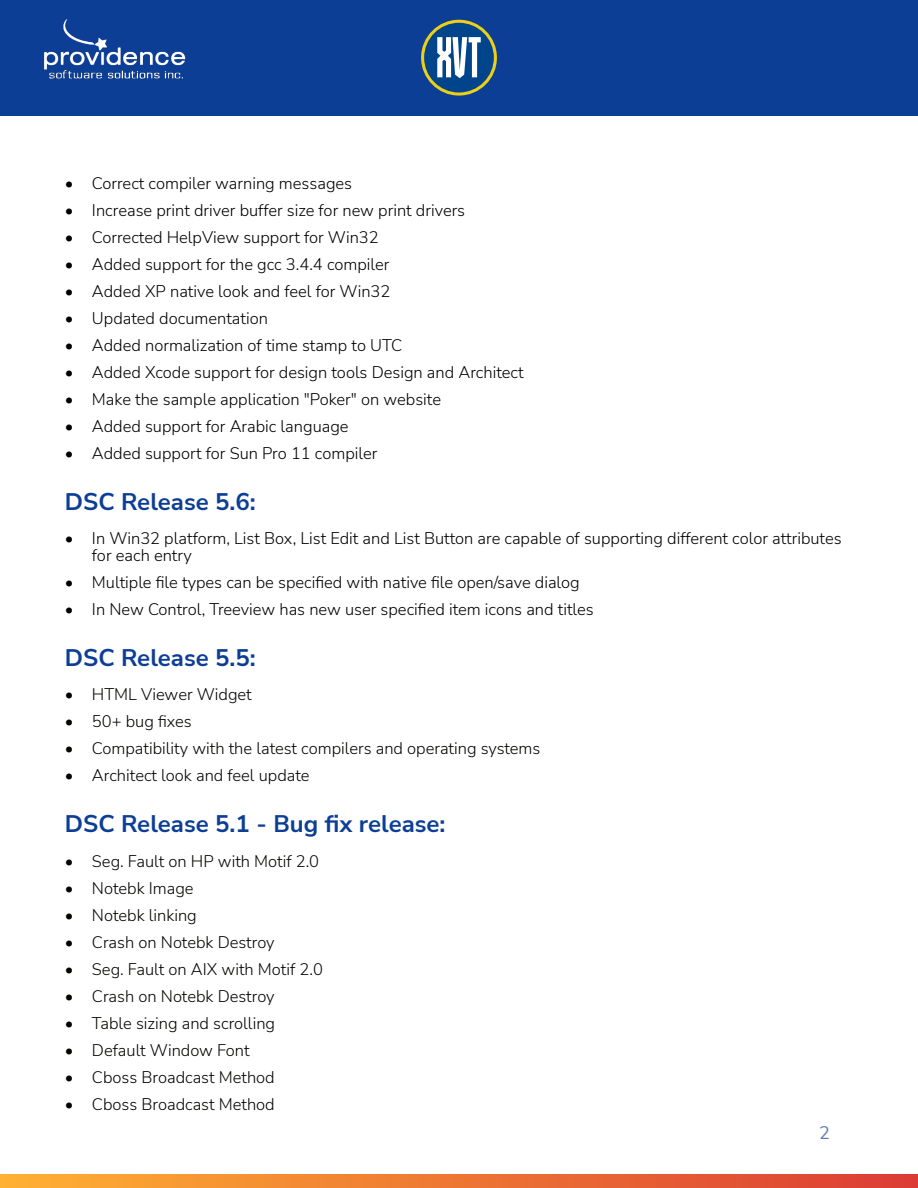
<style>
.page{position:relative;width:918px;height:1188px;background:#fff}
.page>*{position:absolute;margin:0;border:0;box-sizing:border-box;transform-origin:0 0}
.t1{font:700 24px "Nunito Sans";color:#0d3e96}
.t2{font:18px "Nunito Sans";color:#5e7eb9}
.t3{font:300 16.5px/16.5px "Nunito Sans";color:#000}
.t4{font:300 16.5px "Nunito Sans";color:#050401}
</style>
<div class="page">
<div style="left:0;top:0;width:918px;height:115px;background:#0d3e96"></div>
<svg style="left:0;top:1174px;width:918px;height:14px;background:#ed7633"></svg>
<img style="left:44px;top:19px;width:142px;height:60px">
<svg style="left:421px;top:20px;width:76px;height:76px"></svg>
<p class="t3" style="left:65px;top:175px;width:289px">• Correct compiler warning messages</p>
<p class="t3" style="left:65px;top:202px;width:402px">• Increase print driver buffer size for new print drivers</p>
<p class="t3" style="left:65px;top:229px;width:315px">• Corrected HelpView support for Win32</p>
<p class="t3" style="left:65px;top:256px;width:326px">• Added support for the gcc 3.4.4 compiler</p>
<p class="t3" style="left:65px;top:283px;width:327px">• Added XP native look and feel for Win32</p>
<p class="t3" style="left:65px;top:310px;width:205px">• Updated documentation</p>
<p class="t3" style="left:65px;top:337px;width:339px">• Added normalization of time stamp to UTC</p>
<p class="t3" style="left:65px;top:364px;width:460px">• Added Xcode support for design tools Design and Architect</p>
<p class="t3" style="left:65px;top:391px;width:378px">• Make the sample application "Poker" on website</p>
<p class="t3" style="left:65px;top:418px;width:285px">• Added support for Arabic language</p>
<p class="t3" style="left:65px;top:445px;width:314px">• Added support for Sun Pro 11 compiler</p>
<h1 class="t1" style="left:65px;top:486px;width:192px">DSC Release 5.6:</h1>
<p class="t3" style="left:92px;top:531px;width:751px;text-indent:-27px">• In Win32 platform, List Box, List Edit and List Button are capable of supporting different color attributes for each entry</p>
<p class="t3" style="left:65px;top:574px;width:516px">• Multiple file types can be specified with native file open/save dialog</p>
<p class="t3" style="left:65px;top:601px;width:530px">• In New Control, Treeview has new user specified item icons and titles</p>
<h1 class="t1" style="left:65px;top:642px;width:192px">DSC Release 5.5:</h1>
<p class="t4" style="left:65px;top:684px;width:188px">• HTML Viewer Widget</p>
<p class="t4" style="left:65px;top:711px;width:128px">• 50+ bug fixes</p>
<p class="t4" style="left:65px;top:738px;width:477px">• Compatibility with the latest compilers and operating systems</p>
<p class="t4" style="left:65px;top:765px;width:246px">• Architect look and feel update</p>
<h1 class="t1" style="left:65px;top:808px;width:382px">DSC Release 5.1 - Bug fix release:</h1>
<p class="t4" style="left:65px;top:850px;width:256px">• Seg. Fault on HP with Motif 2.0</p>
<p class="t4" style="left:65px;top:877px;width:130px">• Notebk Image</p>
<p class="t4" style="left:65px;top:904px;width:133px">• Notebk linking</p>
<p class="t4" style="left:65px;top:931px;width:211px">• Crash on Notebk Destroy</p>
<p class="t4" style="left:65px;top:958px;width:259px">• Seg. Fault on AIX with Motif 2.0</p>
<p class="t4" style="left:65px;top:985px;width:211px">• Crash on Notebk Destroy</p>
<p class="t4" style="left:65px;top:1012px;width:212px">• Table sizing and scrolling</p>
<p class="t4" style="left:65px;top:1039px;width:186px">• Default Window Font</p>
<p class="t4" style="left:65px;top:1066px;width:211px">• Cboss Broadcast Method</p>
<p class="t4" style="left:65px;top:1093px;width:211px">• Cboss Broadcast Method</p>
<p class="t2" style="left:819px;top:1121px;width:12px">2</p>
</div>
